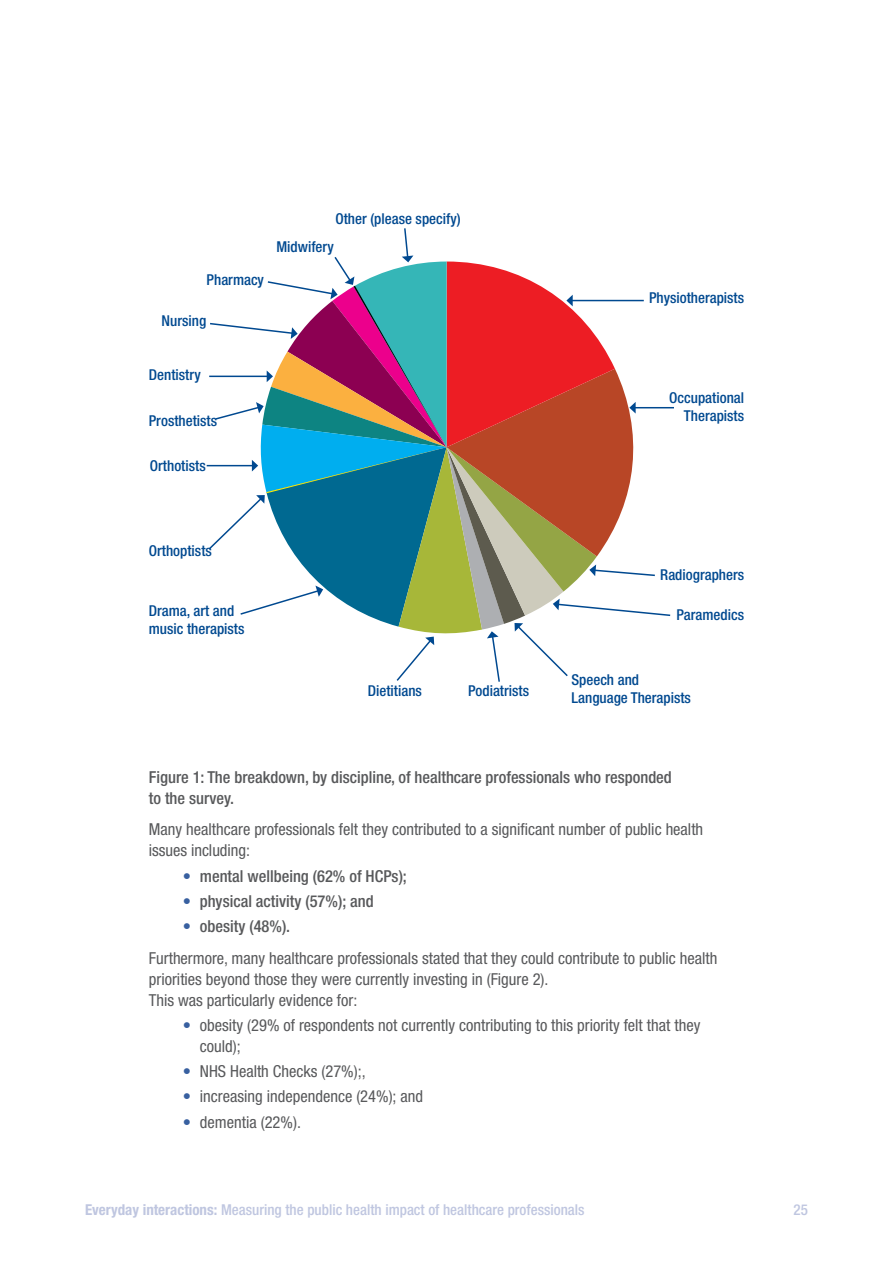
<style>
.page{position:relative;width:893px;height:1263px;background:#fff}
.page>*{position:absolute;margin:0;border:0;box-sizing:border-box;transform-origin:0 0}
.t1{font:condensed 16.5px/21px "Helvetica Neue";color:#58595b}
.t2{font:500 condensed 16.5px/21px "Helvetica Neue";color:#58595b}
.t3{font:500 condensed 15px/18px "Helvetica Neue";color:#004990}
.t4{font:500 condensed 15px "Helvetica Neue";color:#bfc6e0}
.s1{color:#3860a0}
.s2{font-weight:500;color:#3860a0}
.s3{font-weight:500}
.s4{font-weight:700}
</style>
<div class="page">
<hr style="left:635px;top:407px;width:39px;height:1px;background:#004990">
<svg style="left:207px;top:228px;width:465px;height:454px"></svg>
<p class="t3" style="left:335px;top:210px;width:127px">Other (please specify)</p>
<p class="t3" style="left:207px;top:271px;width:59px">Pharmacy</p>
<p class="t3" style="left:162px;top:312px;width:46px">Nursing</p>
<p class="t3" style="left:276px;top:237px;width:59px">Midwifery</p>
<p class="t3" style="left:149px;top:365px;width:53px">Dentistry</p>
<p class="t3" style="left:149px;top:411px;width:70px">Prosthetists</p>
<p class="t3" style="left:150px;top:456px;width:57px">Orthotists</p>
<p class="t3" style="left:149px;top:542px;width:65px">Orthoptists</p>
<p class="t3" style="left:149px;top:602px;width:97px">Drama, art and music therapists</p>
<p class="t3" style="left:368px;top:682px;width:56px">Dietitians</p>
<p class="t3" style="left:468px;top:682px;width:63px">Podiatrists</p>
<p class="t3" style="left:649px;top:289px;width:97px">Physiotherapists</p>
<p class="t3" style="left:669px;top:389px;width:76px;text-align:right">Occupational<br>Therapists</p>
<p class="t3" style="left:660px;top:565px;width:85px">Radiographers</p>
<p class="t3" style="left:676px;top:606px;width:69px">Paramedics</p>
<p class="t3" style="left:571px;top:670px;width:121px">Speech and<br>Language Therapists</p>
<p class="t2" style="left:149px;top:766px;width:525px">Figure 1: The breakdown, by discipline, of healthcare professionals who responded to the survey.</p>
<p class="t1" style="left:149px;top:819px;width:556px">Many healthcare professionals felt they contributed to a significant number of public health issues including:</p>
<p class="t2" style="left:183px;top:865px;width:226px"><span class="s1">•</span> mental wellbeing (62% of HCPs);</p>
<p class="t2" style="left:183px;top:890px;width:192px"><span class="s1">•</span> physical activity (57%); and</p>
<p class="t1" style="left:149px;top:910px;width:570px;line-height:31.7px;text-indent:34px"><span class="s2">•</span> <span class="s3">obesity (48%).<br></span>Furthermore, many healthcare professionals stated that they could contribute to public health</p>
<p class="t1" style="left:149px;top:968px;width:401px">priorities beyond those they were currently investing in (Figure 2).<br>This was particularly evidence for:</p>
<p class="t1" style="left:200px;top:1014px;width:502px;text-indent:-17px"><span class="s1">•</span> obesity (29% of respondents not currently contributing to this priority felt that they could);</p>
<p class="t1" style="left:183px;top:1061px;width:184px"><span class="s1">•</span> NHS Health Checks (27%);,</p>
<p class="t1" style="left:183px;top:1086px;width:242px"><span class="s1">•</span> increasing independence (24%); and</p>
<p class="t1" style="left:183px;top:1111px;width:120px"><span class="s1">•</span> dementia (22%).</p>
<p class="t4" style="left:85px;top:1201px;width:501px"><span class="s4">Everyday interactions:</span> Measuring the public health impact of healthcare professionals</p>
<p class="t4" style="left:793px;top:1201px;width:16px">25</p>
</div>
